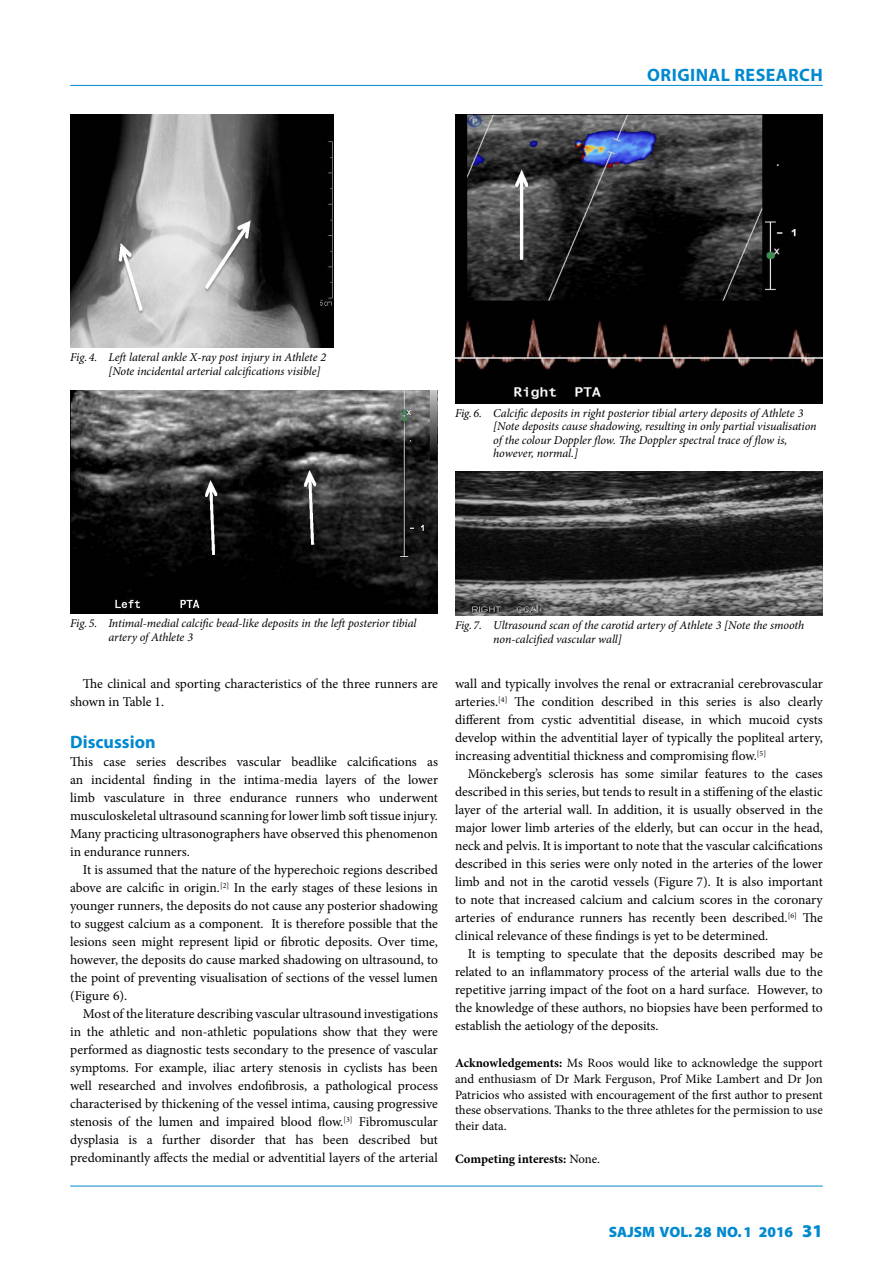
<style>
.page{position:relative;width:893px;height:1263px;background:#fff}
.page>*{position:absolute;margin:0;border:0;box-sizing:border-box;transform-origin:0 0}
.t1{font:700 18px "Myriad Pro";letter-spacing:.025em;color:#0089cf}
.t2{font:700 18px "Myriad Pro";color:#0089cf}
.t3{font:900 15px "Myriad Pro";color:#0089cf}
.t4{font:13.5px/18px "Minion Pro";color:#000;text-align:justify}
.t5{font:12.75px/15.8px "Minion Pro";color:#000;text-align:justify}
.t6{font:700 12.75px "Minion Pro";letter-spacing:-.005em;color:#000}
.t7{font:italic 12px/13.5px "Minion Pro";letter-spacing:-.01em;color:#000}
.s1{font-weight:700}
.s2{font-weight:400}
.s3{font-size:18px}
</style>
<div class="page">
<hr style="left:70px;top:1186px;width:753px;height:1px;background:#0089cf">
<hr style="left:70px;top:85px;width:753px;height:1px;background:#0089cf">
<img style="left:70px;top:115px;width:263px;height:233px">
<img style="left:70px;top:390px;width:368px;height:224px">
<img style="left:455px;top:115px;width:368px;height:288px">
<img style="left:455px;top:471px;width:368px;height:145px">
<h1 class="t1" style="left:647px;top:63px;width:177px">ORIGINAL RESEARCH</h1>
<p class="t7" style="left:108px;top:350px;width:219px;text-indent:-38px">Fig. 4. Left lateral ankle X-ray post injury in Athlete 2 [Note incidental arterial calcifications visible]</p>
<p class="t7" style="left:493px;top:406px;width:325px;text-indent:-38px">Fig. 6. Calcific deposits in right posterior tibial artery deposits of Athlete 3 [Note deposits cause shadowing, resulting in only partial visualisation of the colour Doppler flow. The Doppler spectral trace of flow is, however, normal.]</p>
<p class="t7" style="left:108px;top:617px;width:310px;text-indent:-38px">Fig. 5. Intimal-medial calcific bead-like deposits in the left posterior tibial artery of Athlete 3</p>
<p class="t4" style="left:70px;top:675px;width:369px;text-indent:13px">The clinical and sporting characteristics of the three runners are shown in Table 1.</p>
<h1 class="t2" style="left:70px;top:730px;width:87px">Discussion</h1>
<p class="t4" style="left:70px;top:753px;width:369px">This case series describes vascular beadlike calcifications as an incidental finding in the intima-media layers of the lower limb vasculature in three endurance runners who underwent musculoskeletal ultrasound scanning for lower limb soft tissue injury.<br>Many practicing ultrasonographers have observed this phenomenon in endurance runners.</p>
<p class="t4" style="left:70px;top:861px;width:369px;text-indent:13px">It is assumed that the nature of the hyperechoic regions described above are calcific in origin.<sup>[2]</sup> In the early stages of these lesions in younger runners, the deposits do not cause any posterior shadowing to suggest calcium as a component. It is therefore possible that the lesions seen might represent lipid or fibrotic deposits. Over time, however, the deposits do cause marked shadowing on ultrasound, to the point of preventing visualisation of sections of the vessel lumen (Figure 6).</p>
<p class="t4" style="left:70px;top:1005px;width:369px;text-indent:13px">Most of the literature describing vascular ultrasound investigations in the athletic and non-athletic populations show that they were performed as diagnostic tests secondary to the presence of vascular symptoms. For example, iliac artery stenosis in cyclists has been well researched and involves endofibrosis, a pathological process characterised by thickening of the vessel intima, causing progressive stenosis of the lumen and impaired blood flow.<sup>[3]</sup> Fibromuscular dysplasia is a further disorder that has been described but predominantly affects the medial or adventitial layers of the arterial</p>
<p class="t7" style="left:493px;top:618px;width:312px;text-indent:-38px">Fig. 7. Ultrasound scan of the carotid artery of Athlete 3 [Note the smooth non-calcified vascular wall]</p>
<p class="t4" style="left:455px;top:675px;width:369px">wall and typically involves the renal or extracranial cerebrovascular arteries.<sup>[4]</sup> The condition described in this series is also clearly different from cystic adventitial disease, in which mucoid cysts develop within the adventitial layer of typically the popliteal artery, increasing adventitial thickness and compromising flow.<sup>[5]</sup></p>
<p class="t4" style="left:455px;top:765px;width:369px;text-indent:13px">Mönckeberg’s sclerosis has some similar features to the cases described in this series, but tends to result in a stiffening of the elastic layer of the arterial wall. In addition, it is usually observed in the major lower limb arteries of the elderly, but can occur in the head, neck and pelvis. It is important to note that the vascular calcifications described in this series were only noted in the arteries of the lower limb and not in the carotid vessels (Figure 7). It is also important to note that increased calcium and calcium scores in the coronary arteries of endurance runners has recently been described.<sup>[6]</sup> The clinical relevance of these findings is yet to be determined.</p>
<p class="t4" style="left:455px;top:945px;width:369px;text-indent:13px">It is tempting to speculate that the deposits described may be related to an inflammatory process of the arterial walls due to the repetitive jarring impact of the foot on a hard surface. However, to the knowledge of these authors, no biopsies have been performed to establish the aetiology of the deposits.</p>
<p class="t5" style="left:455px;top:1055px;width:369px"><span class="s1">Acknowledgements:</span> Ms Roos would like to acknowledge the support and enthusiasm of Dr Mark Ferguson, Prof Mike Lambert and Dr Jon Patricios who assisted with encouragement of the first author to present these observations. Thanks to the three athletes for the permission to use their data.</p>
<p class="t6" style="left:455px;top:1150px;width:147px">Competing interests: <span class="s2">None.</span></p>
<p class="t3" style="left:609px;top:1222px;width:216px">SAJSM VOL.28 NO.1 2016 <span class="s3">31</span></p>
</div>
